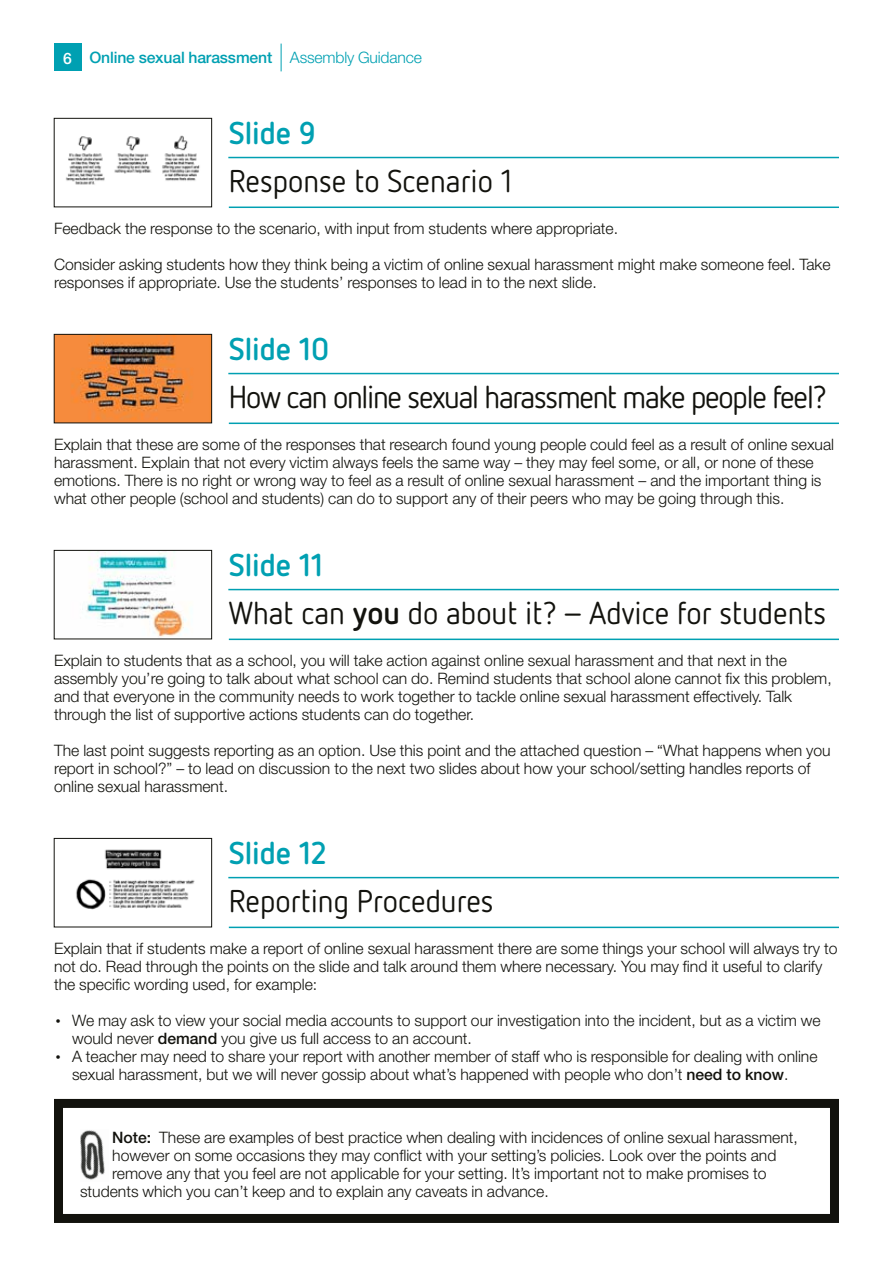
<style>
.page{position:relative;width:893px;height:1263px;background:#fff}
.page>*{position:absolute;margin:0;border:0;box-sizing:border-box;transform-origin:0 0}
.t1{font:31.5px/48px "Netto OT";color:#12120d}
.t2{font:31.5px "Netto OT";letter-spacing:-.04em;color:#12120d}
.t3{font:700 31.5px "Netto OT";color:#00a0b2}
.t4{font:300 15.75px/18px "Helvetica Neue";color:#12120d}
.t5{font:500 15.75px "Helvetica Neue";letter-spacing:-.01em;color:#00a0b2}
.s1{color:#fff}
.s2{font-weight:300}
.s3{font-weight:700;color:#00a0b2}
.s4{font-weight:700}
.s5{font-family:"Netto OT";font-weight:700}
.s6{font-weight:500}
</style>
<div class="page">
<div style="left:54px;top:44px;width:27px;height:27px;background:#00a0b2"></div>
<svg style="left:281px;top:44px;width:1px;height:27px"></svg>
<hr style="left:228px;top:157px;width:611px;height:1px;background:#00a0b2">
<hr style="left:229px;top:207px;width:610px;height:1px;background:#00a0b2">
<hr style="left:228px;top:373px;width:611px;height:1px;background:#00a0b2">
<hr style="left:229px;top:423px;width:610px;height:1px;background:#00a0b2">
<hr style="left:228px;top:589px;width:611px;height:1px;background:#00a0b2">
<hr style="left:229px;top:639px;width:610px;height:1px;background:#00a0b2">
<hr style="left:228px;top:877px;width:611px;height:1px;background:#00a0b2">
<hr style="left:229px;top:927px;width:610px;height:1px;background:#00a0b2">
<img style="left:65px;top:135px;width:135px;height:50px">
<div style="left:54px;top:118px;width:158px;height:89px;border:1px solid #12120d"></div>
<img style="left:56px;top:336px;width:154px;height:85px">
<div style="left:54px;top:334px;width:158px;height:89px;border:1px solid #12120d"></div>
<img style="left:82px;top:552px;width:107px;height:85px">
<div style="left:54px;top:550px;width:158px;height:89px;border:1px solid #12120d"></div>
<img style="left:76px;top:849px;width:119px;height:61px">
<div style="left:54px;top:838px;width:158px;height:89px;border:1px solid #12120d"></div>
<img style="left:80px;top:1130px;width:25px;height:50px">
<div style="left:54px;top:1099px;width:785px;height:124px;border:9px solid #12120d"></div>
<p class="t5" style="left:63px;top:48px;width:360px"><span class="s1">6</span> Online sexual harassment <span class="s2">Assembly Guidance</span></p>
<h1 class="t3" style="left:229px;top:113px;width:88px">Slide 9</h1>
<h1 class="t1" style="left:229px;top:156px;width:285px">Response to Scenario 1</h1>
<p class="t4" style="left:54px;top:219px;width:566px">Feedback the response to the scenario, with input from students where appropriate.</p>
<p class="t4" style="left:54px;top:255px;width:778px">Consider asking students how they think being a victim of online sexual harassment might make someone feel. Take responses if appropriate. Use the students’ responses to lead in to the next slide.</p>
<h1 class="t3" style="left:229px;top:329px;width:102px">Slide 10</h1>
<h1 class="t2" style="left:229px;top:378px;width:600px">How can online sexual harassment make people feel?</h1>
<p class="t4" style="left:54px;top:435px;width:782px">Explain that these are some of the responses that research found young people could feel as a result of online sexual harassment. Explain that not every victim always feels the same way – they may feel some, or all, or none of these emotions. There is no right or wrong way to feel as a result of online sexual harassment – and the important thing is what other people (school and students) can do to support any of their peers who may be going through this.</p>
<h1 class="t1" style="left:229px;top:540px;width:599px"><span class="s3">Slide 11<br></span>What can <span class="s4">you</span> do about it? – Advice for students</h1>
<p class="t4" style="left:54px;top:651px;width:779px">Explain to students that as a school, you will take action against online sexual harassment and that next in the assembly you’re going to talk about what school can do. Remind students that school alone cannot fix this problem, and that everyone in the community needs to work together to tackle online sexual harassment effectively. Talk through the list of supportive actions students can do together.</p>
<p class="t4" style="left:54px;top:741px;width:778px">The last point suggests reporting as an option. Use this point and the attached question – “What happens when you report in school?” – to lead on discussion to the next two slides about how your school/setting handles reports of online sexual harassment.</p>
<h1 class="t3" style="left:229px;top:833px;width:100px">Slide 12</h1>
<h1 class="t1" style="left:229px;top:876px;width:266px">Reporting Procedures</h1>
<p class="t4" style="left:54px;top:939px;width:785px">Explain that if students make a report of online sexual harassment there are some things your school will always try to not do. Read through the points on the slide and talk around them where necessary. You may find it useful to clarify the specific wording used, for example:</p>
<p class="t4" style="left:72px;top:1011px;width:750px;text-indent:-18px"><span class="s5">•</span> We may ask to view your social media accounts to support our investigation into the incident, but as a victim we would never <span class="s6">demand</span> you give us full access to an account.</p>
<p class="t4" style="left:72px;top:1047px;width:747px;text-indent:-18px"><span class="s5">•</span> A teacher may need to share your report with another member of staff who is responsible for dealing with online sexual harassment, but we will never gossip about what’s happened with people who don’t <span class="s6">need to know</span>.</p>
<p class="t4" style="left:112px;top:1128px;width:687px"><span class="s6">Note:</span> These are examples of best practice when dealing with incidences of online sexual harassment,</p>
<p class="t4" style="left:112px;top:1146px;width:666px">however on some occasions they may conflict with your setting’s policies. Look over the points and</p>
<p class="t4" style="left:112px;top:1164px;width:656px">remove any that you feel are not applicable for your setting. It’s important not to make promises to</p>
<p class="t4" style="left:80px;top:1182px;width:470px">students which you can’t keep and to explain any caveats in advance.</p>
</div>
